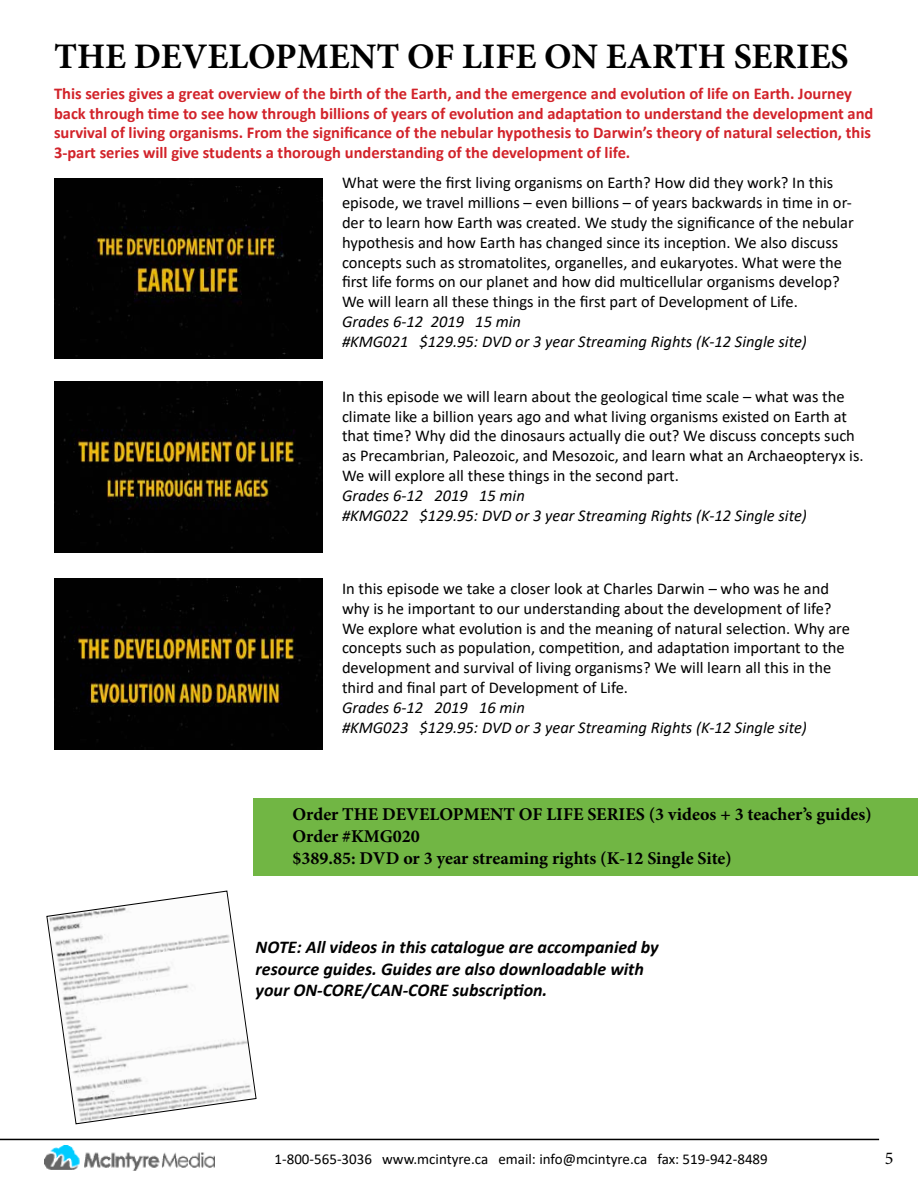
<style>
.page{position:relative;width:918px;height:1188px;background:#fff}
.page>*{position:absolute;margin:0;border:0;box-sizing:border-box;transform-origin:0 0}
.t1{font:700 36px "Minion Pro";color:#000}
.t2{font:italic 700 18px/21.6px "Calibri";color:#000}
.t3{font:700 18px/21.6px "Minion Pro";color:#000}
.t4{font:18px "Minion Pro";color:#000}
.t5{font:16.5px/19.8px "Calibri";color:#000}
.t6{font:700 16.5px/19.8px "Calibri";color:#d2232a}
.t7{font:italic 16.5px/19.8px "Calibri";color:#000}
.t8{font:15px "Calibri";color:#000}
</style>
<div class="page">
<img style="left:54px;top:178px;width:268px;height:180px">
<img style="left:54px;top:382px;width:268px;height:171px">
<img style="left:54px;top:579px;width:268px;height:170px">
<hr style="left:0;top:1139px;width:879px;height:1px;background:#000">
<img style="left:44px;top:1146px;width:170px;height:25px">
<svg style="left:47px;top:891px;width:209px;height:233px"></svg>
<div style="left:254px;top:798px;width:664px;height:78px;background:#71b644"></div>
<h1 class="t1" style="left:54px;top:31px;width:796px">THE DEVELOPMENT OF LIFE ON EARTH SERIES</h1>
<p class="t6" style="left:54px;top:83px;width:821px">This series gives a great overview of the birth of the Earth, and the emergence and evolution of life on Earth. Journey back through time to see how through billions of years of evolution and adaptation to understand the development and survival of living organisms. From the significance of the nebular hypothesis to Darwin’s theory of natural selection, this 3-part series will give students a thorough understanding of the development of life.</p>
<p class="t5" style="left:342px;top:173px;width:513px">What were the first living organisms on Earth? How did they work? In this episode, we travel millions – even billions – of years backwards in time in or&shy;der to learn how Earth was created. We study the significance of the nebular hypothesis and how Earth has changed since its inception. We also discuss concepts such as stromatolites, organelles, and eukaryotes. What were the first life forms on our planet and how did multicellular organisms develop?<br>We will learn all these things in the first part of Development of Life.</p>
<p class="t7" style="left:342px;top:311px;width:466px">Grades 6-12 2019 15 min<br>#KMG021 $129.95: DVD or 3 year Streaming Rights (K-12 Single site)</p>
<p class="t5" style="left:342px;top:386px;width:523px">In this episode we will learn about the geological time scale – what was the climate like a billion years ago and what living organisms existed on Earth at that time? Why did the dinosaurs actually die out? We discuss concepts such as Precambrian, Paleozoic, and Mesozoic, and learn what an Archaeopteryx is.<br>We will explore all these things in the second part.</p>
<p class="t7" style="left:342px;top:485px;width:466px">Grades 6-12 2019 15 min<br>#KMG022 $129.95: DVD or 3 year Streaming Rights (K-12 Single site)</p>
<p class="t5" style="left:342px;top:578px;width:510px">In this episode we take a closer look at Charles Darwin – who was he and why is he important to our understanding about the development of life?<br>We explore what evolution is and the meaning of natural selection. Why are concepts such as population, competition, and adaptation important to the development and survival of living organisms? We will learn all this in the third and final part of Development of Life.</p>
<p class="t7" style="left:342px;top:697px;width:466px">Grades 6-12 2019 16 min<br>#KMG023 $129.95: DVD or 3 year Streaming Rights (K-12 Single site)</p>
<p class="t3" style="left:292px;top:804px;width:581px">Order THE DEVELOPMENT OF LIFE SERIES (3 videos + 3 teacher’s guides)<br>Order #KMG020<br>$389.85: DVD or 3 year streaming rights (K-12 Single Site)</p>
<p class="t2" style="left:256px;top:936px;width:405px">NOTE: All videos in this catalogue are accompanied by resource guides. Guides are also downloadable with your ON-CORE/CAN-CORE subscription.</p>
<p class="t8" style="left:275px;top:1148px;width:495px">1-800-565-3036 www.mcintyre.ca email: info@mcintyre.ca fax: 519-942-8489</p>
<p class="t4" style="left:885px;top:1146px;width:10px">5</p>
</div>
